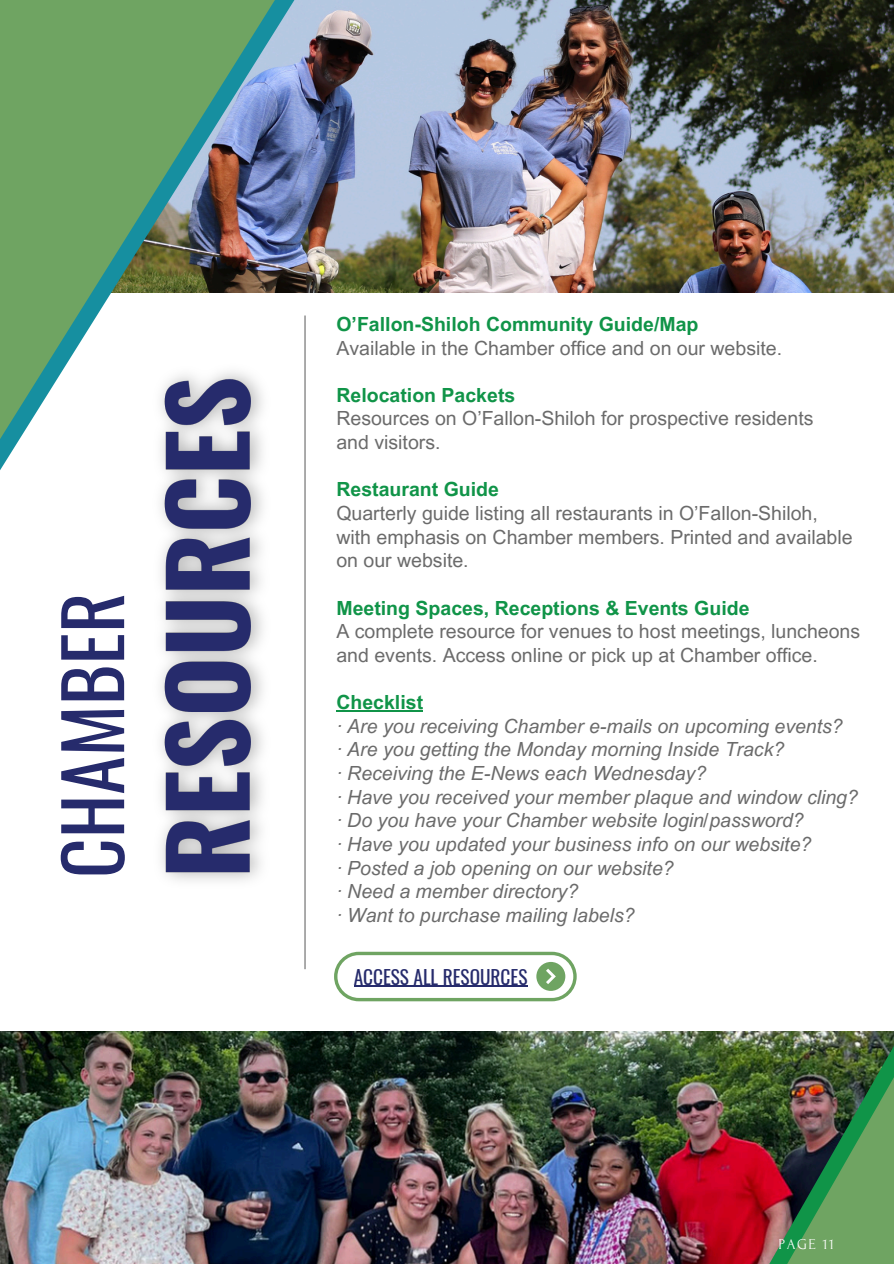
<style>
.page{position:relative;width:894px;height:1264px;background:#fff}
.page>*{position:absolute;margin:0;border:0;box-sizing:border-box;transform-origin:0 0}
.t1{font:77.55px "Oswald";color:#262b6c}
.t2{font:19.5px/23.7px "Arial MT Pro";color:#6b6b6b}
.t3{font:italic 19.5px/23.7px "Arial MT Pro";color:#6b6b6b}
.t4{font:19.2px "Oswald";color:#262b6c}
.t5{font:15px "Forum";letter-spacing:.1em;color:#fff}
.s1{font-weight:700;color:#109448}
.s2{font-weight:700;font-style:normal;color:#109448}
</style>
<div class="page">
<img style="left:0;top:1031px;width:645px;height:232px">
<img style="left:481px;top:0;width:412px;height:293px">
<img style="left:645px;top:1031px;width:17px;height:232px">
<img style="left:662px;top:1031px;width:231px;height:232px">
<hr style="left:304px;top:315px;width:1px;height:654px;background:#6b6b6b">
<img style="left:160px;top:566px;width:103px;height:315px">
<svg style="left:161px;top:0;width:320px;height:566px"></svg>
<img style="left:0;top:0;width:473px;height:549px">
<hr style="left:336px;top:710px;width:87px;height:1px;background:#109448">
<svg style="left:334px;top:951px;width:242px;height:50px"></svg>
<hr style="left:353px;top:985px;width:174px;height:1px;background:#262b6c">
<p class="t1" style="left:32px;top:878px;width:287px;rotate:-90deg">CHAMBER</p>
<p class="t2" style="left:336px;top:314px;width:447px"><span class="s1">O’Fallon-Shiloh Community Guide/Map<br></span>Available in the Chamber office and on our website.</p>
<p class="t2" style="left:336px;top:385px;width:478px"><span class="s1">Relocation Packets<br></span>Resources on O’Fallon-Shiloh for prospective residents and visitors.</p>
<p class="t2" style="left:336px;top:480px;width:483px"><span class="s1">Restaurant Guide<br></span>Quarterly guide listing all restaurants in O’Fallon-Shiloh,</p>
<h4 class="t2" style="left:336px;top:527px;width:517px">with emphasis on Chamber members. Printed and available on our website.</h4>
<h4 class="t2" style="left:336px;top:598px;width:525px"><span class="s1">Meeting Spaces, Receptions &amp; Events Guide<br></span>A complete resource for venues to host meetings, luncheons</h4>
<h4 class="t2" style="left:336px;top:645px;width:483px">and events. Access online or pick up at Chamber office.</h4>
<h4 class="t3" style="left:336px;top:692px;width:507px"><span class="s2">Checklist<br></span>· Are you receiving Chamber e-mails on upcoming events? · Are you getting the Monday morning Inside Track?</h4>
<h4 class="t3" style="left:336px;top:763px;width:523px">· Receiving the E-News each Wednesday?<br>· Have you received your member plaque and window cling? · Do you have your Chamber website login/password?<br>· Have you updated your business info on our website?<br>· Posted a job opening on our website?<br>· Need a member directory?<br>· Want to purchase mailing labels?</h4>
<h4 class="t4" style="left:353px;top:961px;width:175px">ACCESS ALL RESOURCES</h4>
<h4 class="t5" style="left:778px;top:1235px;width:57px">PAGE 11</h4>
</div>
